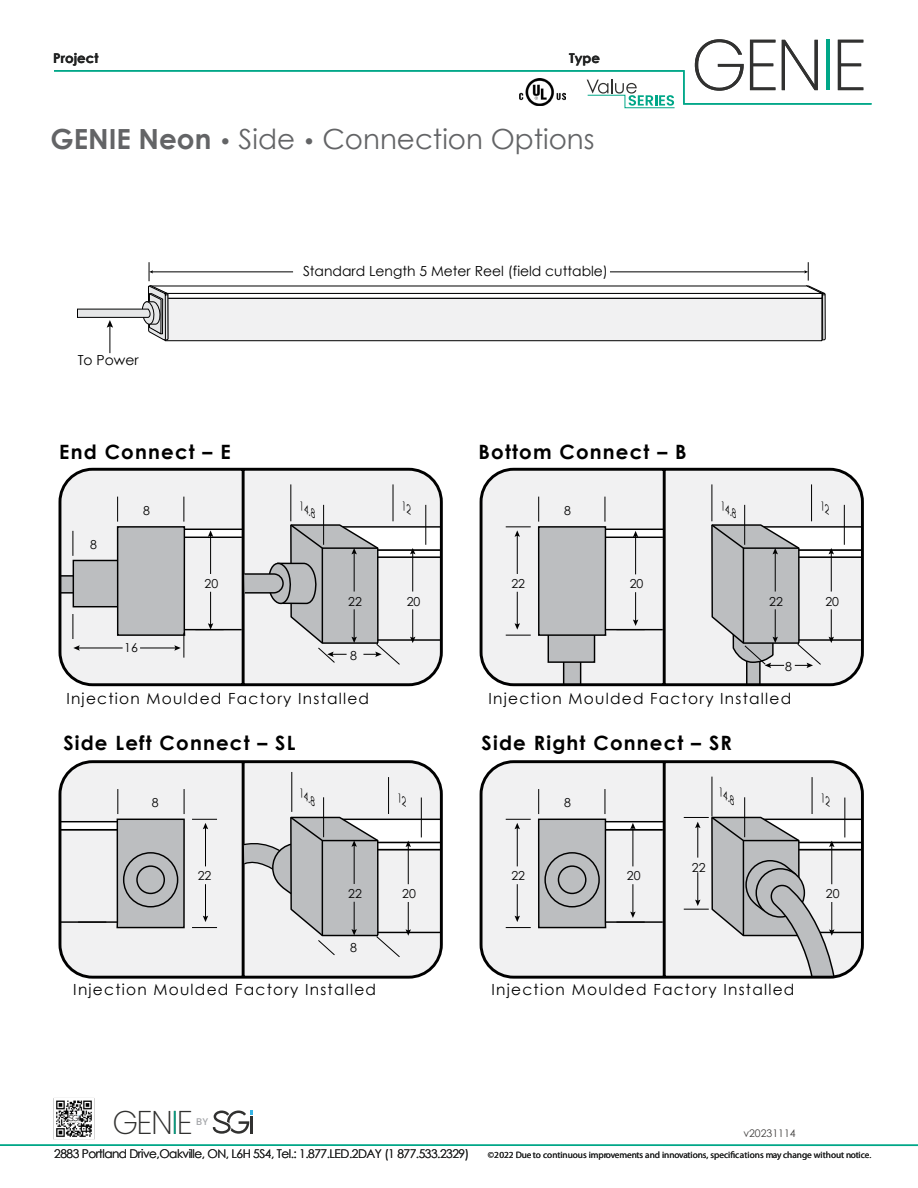
<style>
.page{position:relative;width:918px;height:1188px;background:#fff}
.page>*{position:absolute;margin:0;border:0;box-sizing:border-box;transform-origin:0 0}
.t1{font:200 71.85px "Poppins";letter-spacing:-.05em;color:#313130}
.t2{font:200 32.85px "Poppins";letter-spacing:-.05em;color:#313130}
.t3{font:27.75px "Century Gothic";color:#636466}
.t4{font:700 19.8px "Century Gothic";letter-spacing:.06em;color:#000}
.t5{font:15.3px "Century Gothic";letter-spacing:.08em;color:#000}
.t6{font:13.95px "Century Gothic";color:#010101}
.t7{font:700 13.5px "Century Gothic";color:#222323}
.t8{font:12.45px "Century Gothic";color:#010101}
.t9{font:12.3px "Century Gothic";color:#010101}
.t10{font:12px "Century Gothic";letter-spacing:-.04em;color:#222323}
.t11{font:10.5px "Century Gothic";color:#413f3e}
.t12{font:italic 10.2px "Century Gothic";color:#010101}
.t13{font:500 9.75px "Poppins";color:#a5a7aa}
.t14{font:9.3px "Myriad Pro";color:#222323}
.s1{font-weight:700}
.s2{font-weight:700;font-size:21px}
.s3{font-size:21px}
</style>
<div class="page">
<hr style="left:0;top:1144px;width:918px;height:2px;background:#00a788">
<svg style="left:54px;top:70px;width:818px;height:38px"></svg>
<img style="left:520px;top:78px;width:45px;height:27px">
<svg style="left:213px;top:1110px;width:40px;height:24px"></svg>
<img style="left:53px;top:1098px;width:42px;height:42px">
<svg style="left:483px;top:668px;width:377px;height:19px"></svg>
<svg style="left:58px;top:760px;width:382px;height:219px"></svg>
<svg style="left:479px;top:760px;width:385px;height:219px"></svg>
<hr style="left:744px;top:797px;width:1px;height:40px;background:#000">
<hr style="left:712px;top:777px;width:1px;height:40px;background:#000">
<svg style="left:506px;top:819px;width:25px;height:10px"></svg>
<svg style="left:506px;top:916px;width:25px;height:12px"></svg>
<div style="left:545px;top:853px;width:54px;height:54px;background:#bcbec0;border-radius:50%"></div>
<div style="left:544px;top:852px;width:56px;height:55px;border:1px solid #000;border-radius:50%"></div>
<div style="left:558px;top:865px;width:29px;height:29px;border:1px solid #000;border-radius:50%"></div>
<svg style="left:58px;top:475px;width:381px;height:212px"></svg>
<hr style="left:812px;top:777px;width:1px;height:37px;background:#000">
<hr style="left:844px;top:798px;width:1px;height:39px;background:#000">
<svg style="left:684px;top:815px;width:180px;height:163px"></svg>
<hr style="left:633px;top:827px;width:1px;height:39px;background:#000">
<svg style="left:630px;top:823px;width:6px;height:6px"></svg>
<hr style="left:633px;top:884px;width:1px;height:30px;background:#000">
<svg style="left:616px;top:912px;width:29px;height:11px"></svg>
<svg style="left:242px;top:771px;width:201px;height:187px"></svg>
<svg style="left:72px;top:262px;width:792px;height:406px"></svg>
<svg style="left:822px;top:793px;width:8px;height:14px"></svg>
<p class="t7" style="left:53px;top:48px;width:47px">Project</p>
<p class="t7" style="left:569px;top:48px;width:33px">Type</p>
<h3 class="t3" style="left:50px;top:120px;width:546px"><span class="s1">GENIE Neon</span> <span class="s2">•</span> Side <span class="s3">•</span> Connection Options</h3>
<h1 class="t1" style="left:691px;top:23px;width:178px">GENIE</h1>
<p class="t6" style="left:78px;top:350px;width:62px">To Power</p>
<p class="t4" style="left:59px;top:437px;width:173px">End Connect – E</p>
<p class="t9" style="left:90px;top:536px;width:8px">8</p>
<p class="t9" style="left:143px;top:502px;width:8px">8</p>
<p class="t9" style="left:124px;top:639px;width:15px">16</p>
<p class="t9" style="left:205px;top:575px;width:15px">20</p>
<p class="t6" style="left:303px;top:262px;width:307px">Standard Length 5 Meter Reel (field cuttable)</p>
<p class="t12" style="left:306px;top:500px;width:21px;rotate:35deg">14.8</p>
<p class="t9" style="left:348px;top:592px;width:15px">22</p>
<p class="t9" style="left:407px;top:592px;width:15px">20</p>
<p class="t8" style="left:350px;top:647px;width:8px">8</p>
<p class="t4" style="left:479px;top:437px;width:210px">Bottom Connect – B</p>
<p class="t9" style="left:511px;top:575px;width:15px">22</p>
<p class="t9" style="left:564px;top:502px;width:8px">8</p>
<p class="t9" style="left:630px;top:575px;width:15px">20</p>
<p class="t12" style="left:727px;top:500px;width:21px;rotate:35deg">14.8</p>
<p class="t9" style="left:769px;top:592px;width:15px">22</p>
<p class="t8" style="left:785px;top:658px;width:8px">8</p>
<p class="t9" style="left:825px;top:592px;width:15px">20</p>
<p class="t5" style="left:66px;top:688px;width:304px">Injection Moulded Factory Installed</p>
<p class="t5" style="left:489px;top:688px;width:304px">Injection Moulded Factory Installed</p>
<p class="t4" style="left:63px;top:728px;width:234px">Side Left Connect – SL</p>
<p class="t4" style="left:482px;top:728px;width:252px">Side Right Connect – SR</p>
<p class="t9" style="left:152px;top:794px;width:8px">8</p>
<p class="t9" style="left:198px;top:867px;width:15px">22</p>
<p class="t12" style="left:306px;top:787px;width:21px;rotate:35deg">14.8</p>
<p class="t12" style="left:725px;top:786px;width:21px;rotate:35deg">14.8</p>
<p class="t9" style="left:564px;top:794px;width:8px">8</p>
<p class="t9" style="left:348px;top:885px;width:15px">22</p>
<p class="t8" style="left:350px;top:939px;width:8px">8</p>
<p class="t9" style="left:402px;top:885px;width:15px">20</p>
<p class="t9" style="left:511px;top:867px;width:15px">22</p>
<p class="t9" style="left:627px;top:867px;width:15px">20</p>
<p class="t9" style="left:692px;top:859px;width:15px">22</p>
<p class="t5" style="left:73px;top:979px;width:304px">Injection Moulded Factory Installed</p>
<p class="t5" style="left:492px;top:979px;width:304px">Injection Moulded Factory Installed</p>
<p class="t9" style="left:826px;top:885px;width:15px">20</p>
<h2 class="t2" style="left:112px;top:1103px;width:82px">GENIE</h2>
<p class="t13" style="left:196px;top:1116px;width:13px">BY</p>
<p class="t11" style="left:743px;top:1126px;width:54px">v20231114</p>
<p class="t10" style="left:54px;top:1146px;width:416px">2883 Portland Drive,Oakville, ON, L6H 5S4, Tel.: 1.877.LED.2DAY (1 877.533.2329)</p>
<p class="t14" style="left:488px;top:1149px;width:385px">©2022 Due to continuous improvements and innovations, specifications may change without notice.</p>
</div>
